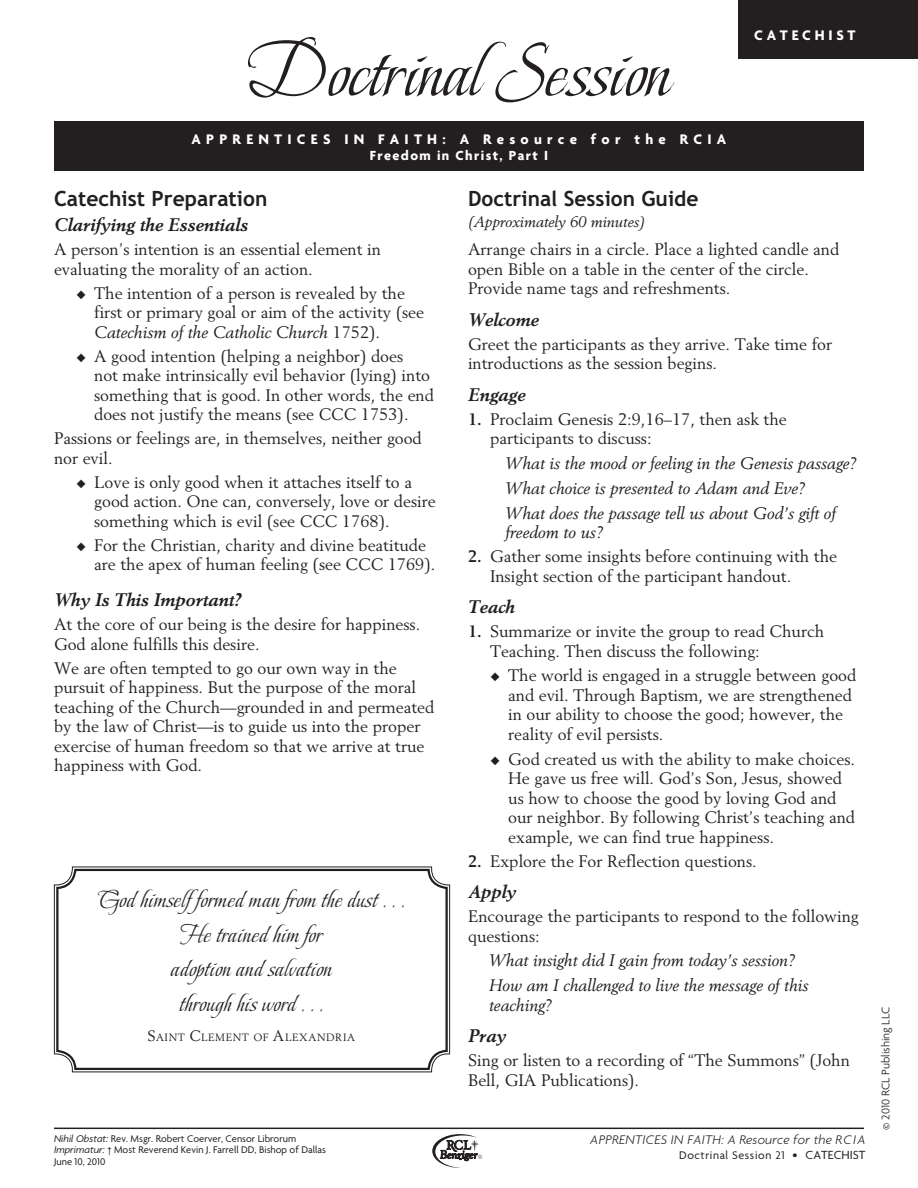
<style>
.page{position:relative;width:918px;height:1188px;background:#fff}
.page>*{position:absolute;margin:0;border:0;box-sizing:border-box;transform-origin:0 0}
.t1{font:78px "Beau Rivage One ROB";color:#231f20}
.quote_in_box{font:25.5px "Beau Rivage One ROB";letter-spacing:.015em;color:#231f20}
.RCIA_HeadA{font:700 21px "Trebuchet";color:#231f20}
.RCIA_headB{font:italic 700 18px "Berling LT Std";color:#231f20}
.RCIA_text{font:italic 700 18px "Berling LT Std";color:#231f20}
.RCIA_text-2{font:16.5px/19.5px "Berling LT Std";color:#231f20}
.RCIA_text-3{font:italic 16.5px/19.5px "Berling LT Std";color:#231f20}
.RCIA_headB-2{font:16.5px "Berling LT Std";color:#231f20}
.t2{font:700 15px "Agenda";letter-spacing:.35em;color:#fff}
.RCIA_HeadA-2{font:italic 15px "Berling LT Std";color:#231f20}
.t3{font:700 15px "Agenda";letter-spacing:.25em;color:#fff}
.t4{font:700 14.25px "Agenda";letter-spacing:.1em;color:#fff}
.t5{font:italic 300 13.5px "Agenda";letter-spacing:.025em;color:#231f20}
.t6{font:12px "Agenda";letter-spacing:.05em;color:#231f20}
.t7{font:300 12px "Agenda";color:#231f20}
.Bottom_rule{font:10.5px/11.2px "Agenda";color:#231f20}
.quote_in_box-2{font:10.5px "Berling LT Std";letter-spacing:.055em;color:#231f20}
.s1{font-weight:700}
.s2{font-style:italic}
.s3{font-size:15px}
.s4{font-size:13.5px}
.s5{font-size:12.75px}
</style>
<div class="page">
<div style="left:738px;top:0;width:180px;height:58px;background:#231f20"></div>
<div style="left:54px;top:122px;width:810px;height:49px;background:#231f20"></div>
<svg style="left:54px;top:866px;width:396px;height:207px"></svg>
<div style="left:56px;top:869px;width:392px;height:201px;border:2px solid #231f20;border-radius:18px"></div>
<svg style="left:432px;top:1134px;width:50px;height:34px"></svg>
<hr style="left:54px;top:1128px;width:810px;height:1px;background:#231f20">
<p class="t1" style="left:248px;top:23px;width:424px">Doctrinal Session</p>
<p class="t3" style="left:754px;top:26px;width:103px">CATECHIST</p>
<p class="t2" style="left:192px;top:130px;width:536px">APPRENTICES IN FAITH: A Resource for the RCIA</p>
<p class="t4" style="left:370px;top:147px;width:180px">Freedom in Christ, Part I</p>
<p class="RCIA_HeadA" style="left:468px;top:186px;width:232px">Doctrinal Session Guide</p>
<p class="RCIA_HeadA-2" style="left:468px;top:213px;width:179px">(Approximately 60 minutes)</p>
<p class="RCIA_text-2" style="left:468px;top:240px;width:373px">Arrange chairs in a circle. Place a lighted candle and open Bible on a table in the center of the circle.<br>Provide name tags and refreshments.</p>
<p class="RCIA_headB" style="left:468px;top:309px;width:72px">Welcome</p>
<p class="RCIA_text-2" style="left:468px;top:334px;width:366px">Greet the participants as they arrive. Take time for introductions as the session begins.</p>
<p class="RCIA_headB" style="left:468px;top:384px;width:59px">Engage</p>
<p class="RCIA_text-2" style="left:490px;top:409px;width:298px;text-indent:-22px"><span class="s1">1.</span> Proclaim Genesis 2:9,16–17, then ask the participants to discuss:</p>
<p class="RCIA_text-3" style="left:506px;top:454px;width:353px">What is the mood or feeling in the Genesis passage?</p>
<p class="RCIA_text-3" style="left:506px;top:478px;width:301px">What choice is presented to Adam and Eve?</p>
<p class="RCIA_text-3" style="left:506px;top:503px;width:332px">What does the passage tell us about God’s gift of freedom to us?</p>
<p class="RCIA_text-2" style="left:490px;top:546px;width:349px;text-indent:-22px"><span class="s1">2.</span> Gather some insights before continuing with the<br>Insight section of the participant handout.</p>
<p class="RCIA_headB" style="left:468px;top:596px;width:48px">Teach</p>
<p class="RCIA_text-2" style="left:490px;top:621px;width:336px;text-indent:-22px"><span class="s1">1.</span> Summarize or invite the group to read Church<br>Teaching. Then discuss the following:</p>
<p class="RCIA_text-2" style="left:508px;top:666px;width:350px;text-indent:-18px">◆ The world is engaged in a struggle between good and evil. Through Baptism, we are strengthened in our ability to choose the good; however, the reality of evil persists.</p>
<p class="RCIA_text-2" style="left:508px;top:749px;width:348px;text-indent:-18px">◆ God created us with the ability to make choices.<br>He gave us free will. God’s Son, Jesus, showed us how to choose the good by loving God and our neighbor. By following Christ’s teaching and example, we can find true happiness.</p>
<p class="RCIA_headB-2" style="left:468px;top:851px;width:290px"><span class="s1">2.</span> Explore the For Reflection questions.</p>
<p class="RCIA_headB" style="left:468px;top:881px;width:50px">Apply</p>
<p class="RCIA_text-2" style="left:468px;top:906px;width:392px">Encourage the participants to respond to the following questions:</p>
<p class="RCIA_text-3" style="left:489px;top:951px;width:308px">What insight did I gain from today’s session?</p>
<p class="RCIA_text-3" style="left:489px;top:976px;width:321px">How am I challenged to live the message of this teaching?</p>
<p class="RCIA_text" style="left:468px;top:1025px;width:40px">Pray</p>
<p class="RCIA_text-2" style="left:468px;top:1050px;width:383px">Sing or listen to a recording of “The Summons” (John<br>Bell, GIA Publications).</p>
<p class="RCIA_HeadA" style="left:54px;top:186px;width:215px">Catechist Preparation</p>
<p class="RCIA_headB" style="left:54px;top:214px;width:196px">Clarifying the Essentials</p>
<p class="RCIA_text-2" style="left:54px;top:240px;width:328px">A person’s intention is an essential element in evaluating the morality of an action.</p>
<p class="RCIA_text-2" style="left:94px;top:283px;width:331px;text-indent:-18px">◆ The intention of a person is revealed by the first or primary goal or aim of the activity (see<br><span class="s2">Catechism of the Catholic Church</span> 1752).</p>
<p class="RCIA_text-2" style="left:94px;top:346px;width:341px;text-indent:-18px">◆ A good intention (helping a neighbor) does<br>not make intrinsically evil behavior (lying) into something that is good. In other words, the end does not justify the means (see CCC 1753).</p>
<p class="RCIA_text-2" style="left:54px;top:429px;width:369px">Passions or feelings are, in themselves, neither good nor evil.</p>
<p class="RCIA_text-2" style="left:94px;top:472px;width:343px;text-indent:-18px">◆ Love is only good when it attaches itself to a good action. One can, conversely, love or desire something which is evil (see CCC 1768).</p>
<p class="RCIA_text-2" style="left:94px;top:535px;width:343px;text-indent:-18px">◆ For the Christian, charity and divine beatitude are the apex of human feeling (see CCC 1769).</p>
<p class="RCIA_headB" style="left:54px;top:589px;width:189px">Why Is This Important?</p>
<p class="RCIA_text-2" style="left:54px;top:615px;width:368px">At the core of our being is the desire for happiness.<br>God alone fulfills this desire.</p>
<p class="RCIA_text-2" style="left:54px;top:658px;width:382px">We are often tempted to go our own way in the pursuit of happiness. But the purpose of the moral teaching of the Church—grounded in and permeated by the law of Christ—is to guide us into the proper exercise of human freedom so that we arrive at true happiness with God.</p>
<p class="quote_in_box" style="left:98px;top:883px;width:309px">God himselfformed man from the dust . . .</p>
<p class="quote_in_box" style="left:180px;top:918px;width:147px">He trained him for</p>
<p class="quote_in_box" style="left:171px;top:952px;width:162px">adoption and salvation</p>
<p class="quote_in_box" style="left:179px;top:987px;width:146px">through his word . . .</p>
<p class="quote_in_box-2" style="left:148px;top:1031px;width:209px"><span class="s3">S</span>AINT <span class="s3">C</span>LEMENT OF <span class="s3">A</span>LEXANDRIA</p>
<p class="Bottom_rule" style="left:54px;top:1133px;width:273px"><span class="s2">Nihil Obstat:</span> Rev. Msgr. Robert Coerver, Censor Librorum<br><span class="s2">Imprimatur:</span> † Most Reverend Kevin J. Farrell DD, Bishop of Dallas<br>June 10, 2010</p>
<p class="t5" style="left:590px;top:1132px;width:277px">APPRENTICES IN FAITH: A Resource for the RCIA</p>
<p class="t6" style="left:679px;top:1148px;width:188px">Doctrinal Session 21 <span class="s4">•</span> <span class="s5">CATECHIST</span></p>
<p class="t7" style="left:878px;top:1130px;width:125px;rotate:-90deg">© 2010 RCL Publishing LLC</p>
</div>
